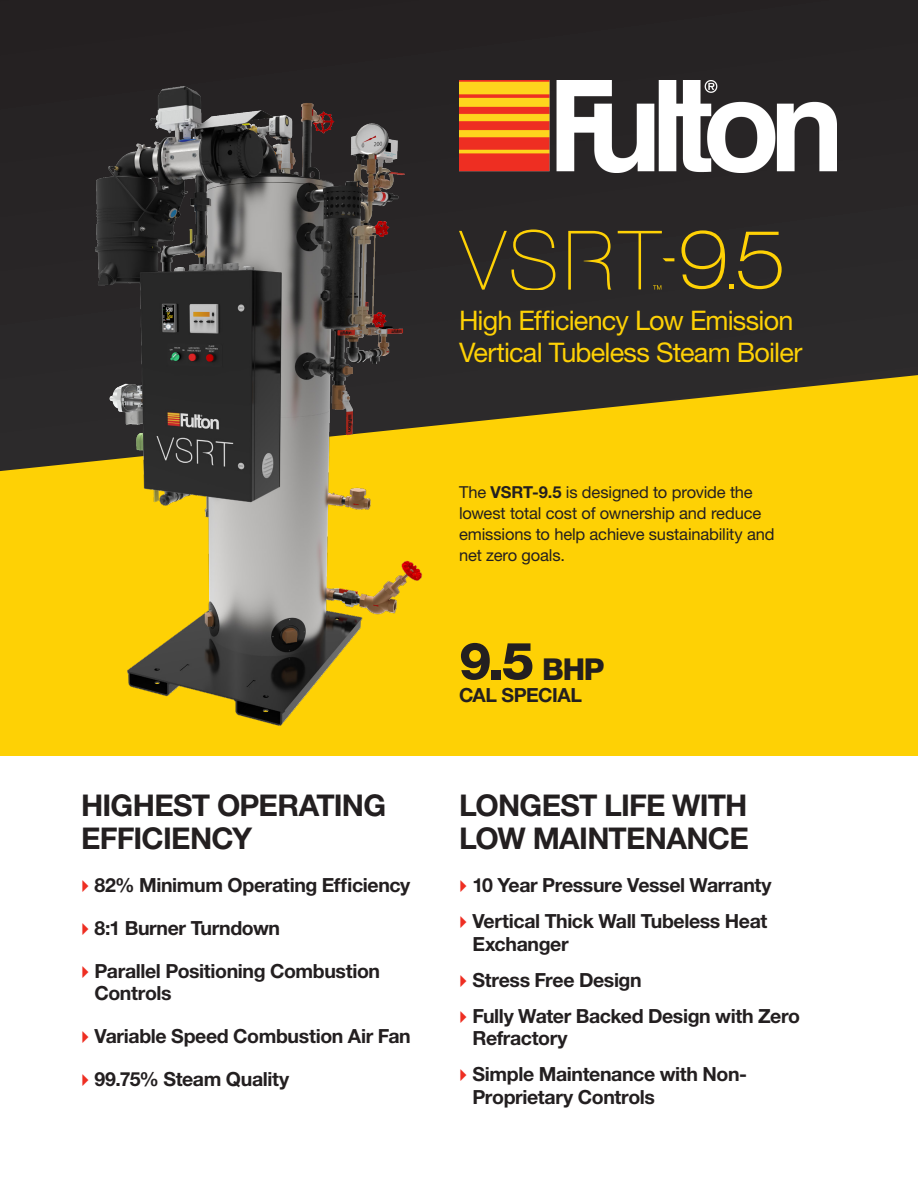
<style>
.page{position:relative;width:918px;height:1188px;background:#fff}
.page>*{position:absolute;margin:0;border:0;box-sizing:border-box;transform-origin:0 0}
.t1{font:800 51.75px "Helvetica Neue LT Std";color:#231f20}
.t2{font:700 30px/33px "Helvetica Neue LT Std";letter-spacing:-.025em;color:#231f20}
.t3{font:27px/32.4px "Helvetica Neue LT Std";letter-spacing:-.03em;color:#fed105}
.t4{font:700 19.5px/22.5px "Helvetica Neue LT Std";letter-spacing:-.02em;color:#231f20}
.Body_Text{font:16.5px/21px "Helvetica Neue LT Std";letter-spacing:-.01em;color:#231f20}
.s1{font-weight:700}
.s2{font-size:30.3px}
</style>
<div class="page">
<div style="left:0;top:0;width:918px;height:534px;background:#272425"></div>
<div style="left:0;top:375px;width:918px;height:381px;background:#fed105"></div>
<img style="left:516px;top:81px;width:321px;height:92px">
<img style="left:0;top:81px;width:516px;height:656px">
<svg style="left:568px;top:231px;width:43px;height:58px"></svg>
<svg style="left:459px;top:230px;width:96px;height:59px"></svg>
<svg style="left:618px;top:231px;width:56px;height:58px"></svg>
<svg style="left:681px;top:230px;width:101px;height:59px"></svg>
<h1 class="t3" style="left:459px;top:304px;width:345px">High Efficiency Low Emission<br>Vertical Tubeless Steam Boiler</h1>
<h2 class="t2" style="left:81px;top:788px;width:307px">HIGHEST OPERATING<br>EFFICIENCY</h2>
<p class="t4" style="left:94px;top:873px;width:317px">82% Minimum Operating Efficiency</p>
<p class="t4" style="left:94px;top:916px;width:187px">8:1 Burner Turndown</p>
<p class="t4" style="left:94px;top:959px;width:287px">Parallel Positioning Combustion<br>Controls</p>
<p class="t4" style="left:94px;top:1024px;width:318px">Variable Speed Combustion Air Fan</p>
<p class="t4" style="left:94px;top:1067px;width:196px">99.75% Steam Quality</p>
<p class="Body_Text" style="left:459px;top:481px;width:317px">The <span class="s1">VSRT-9.5</span> is designed to provide the lowest total cost of ownership and reduce emissions to help achieve sustainability and net zero goals.</p>
<p class="t1" style="left:459px;top:630px;width:147px">9.5 <span class="s2">BHP</span></p>
<h1 class="t4" style="left:459px;top:683px;width:125px">CAL SPECIAL</h1>
<h2 class="t2" style="left:459px;top:788px;width:291px">LONGEST LIFE WITH<br>LOW MAINTENANCE</h2>
<p class="t4" style="left:472px;top:873px;width:301px">10 Year Pressure Vessel Warranty</p>
<p class="t4" style="left:472px;top:909px;width:296px">Vertical Thick Wall Tubeless Heat<br>Exchanger</p>
<p class="t4" style="left:472px;top:968px;width:171px">Stress Free Design</p>
<p class="t4" style="left:472px;top:1004px;width:329px">Fully Water Backed Design with Zero<br>Refractory</p>
<p class="t4" style="left:472px;top:1062px;width:276px">Simple Maintenance with Non-<br>Proprietary Controls</p>
</div>
